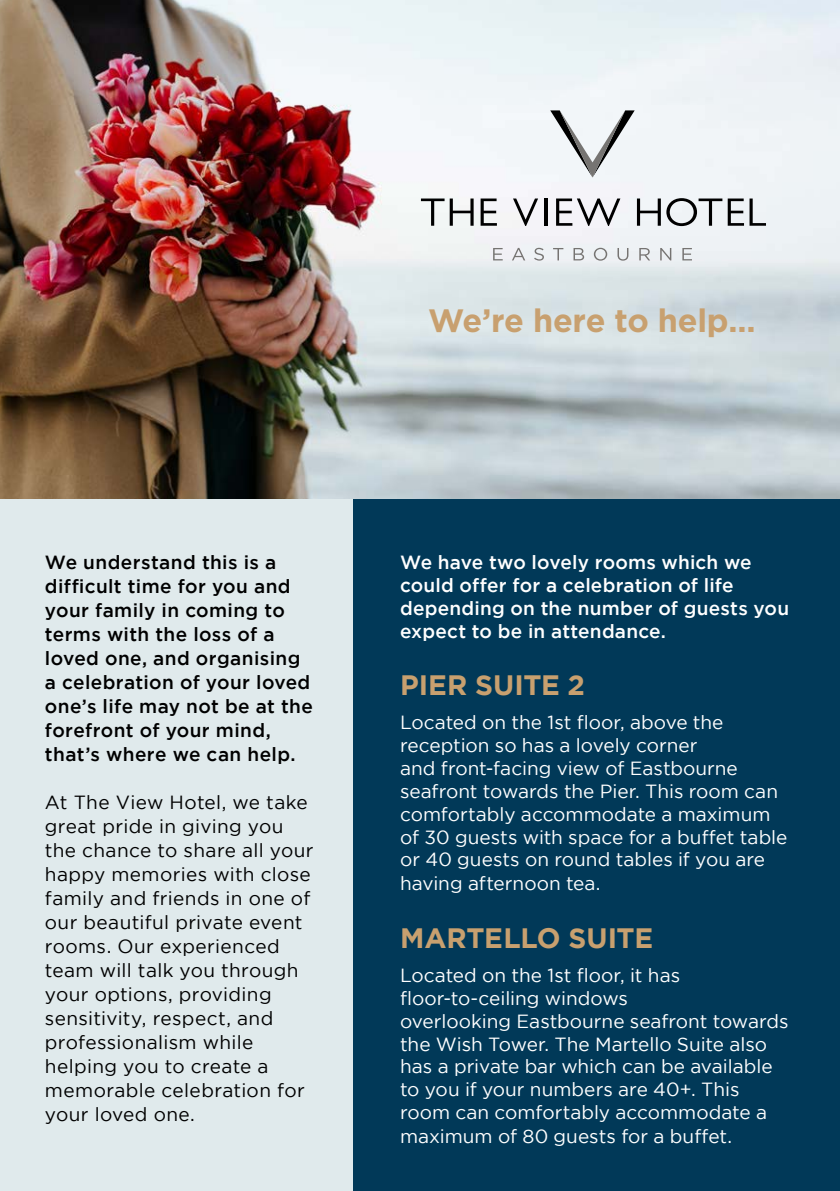
<style>
.page{position:relative;width:840px;height:1191px;background:#fff}
.page>*{position:absolute;margin:0;border:0;box-sizing:border-box;transform-origin:0 0}
.t1{font:700 32.4px "Gotham";letter-spacing:-.01em;color:#c8a06f}
.t2{font:700 28px "Gotham";letter-spacing:-.005em;color:#c8a06f}
.t3{font:19px/23px "Gotham";color:#fff}
.t4{font:19px/24px "Gotham";letter-spacing:.02em;color:#000}
.t5{font:500 19px/24px "Gotham";letter-spacing:.02em;color:#000}
.t6{font:500 19px/22.8px "Gotham";letter-spacing:.01em;color:#fff}
</style>
<div class="page">
<img style="left:0;top:0;width:839px;height:499px">
<div style="left:352px;top:499px;width:487px;height:692px;background:#013958"></div>
<div style="left:0;top:499px;width:352px;height:692px;background:#e0eaec"></div>
<svg style="left:550px;top:110px;width:84px;height:67px"></svg>
<svg style="left:420px;top:198px;width:53px;height:28px"></svg>
<svg style="left:480px;top:198px;width:16px;height:28px"></svg>
<svg style="left:512px;top:198px;width:26px;height:28px"></svg>
<hr style="left:544px;top:198px;width:3px;height:28px;background:#000">
<svg style="left:555px;top:198px;width:65px;height:28px"></svg>
<svg style="left:636px;top:198px;width:24px;height:28px"></svg>
<svg style="left:666px;top:198px;width:77px;height:28px"></svg>
<svg style="left:749px;top:198px;width:16px;height:28px"></svg>
<svg style="left:493px;top:248px;width:9px;height:12px"></svg>
<svg style="left:511px;top:248px;width:14px;height:12px"></svg>
<svg style="left:533px;top:248px;width:10px;height:13px"></svg>
<svg style="left:552px;top:248px;width:11px;height:12px"></svg>
<svg style="left:573px;top:248px;width:10px;height:12px"></svg>
<svg style="left:593px;top:248px;width:14px;height:13px"></svg>
<svg style="left:617px;top:248px;width:11px;height:13px"></svg>
<svg style="left:639px;top:248px;width:10px;height:12px"></svg>
<svg style="left:659px;top:248px;width:12px;height:12px"></svg>
<svg style="left:682px;top:248px;width:9px;height:12px"></svg>
<p class="t5" style="left:45px;top:550px;width:269px">We understand this is a difficult time for you and your family in coming to terms with the loss of a loved one, and organising a celebration of your loved one’s life may not be at the forefront of your mind, that’s where we can help.</p>
<p class="t4" style="left:45px;top:790px;width:270px">At The View Hotel, we take great pride in giving you the chance to share all your happy memories with close family and friends in one of our beautiful private event rooms. Our experienced team will talk you through your options, providing sensitivity, respect, and professionalism while helping you to create a memorable celebration for your loved one.</p>
<h1 class="t1" style="left:428px;top:301px;width:329px">We’re here to help…</h1>
<p class="t6" style="left:400px;top:550px;width:390px">We have two lovely rooms which we could offer for a celebration of life depending on the number of guests you expect to be in attendance.</p>
<h2 class="t2" style="left:400px;top:669px;width:186px">PIER SUITE 2</h2>
<p class="t3" style="left:400px;top:711px;width:389px">Located on the 1st floor, above the reception so has a lovely corner<br>and front-facing view of Eastbourne seafront towards the Pier. This room can comfortably accommodate a maximum of 30 guests with space for a buffet table or 40 guests on round tables if you are having afternoon tea.</p>
<h2 class="t2" style="left:400px;top:922px;width:254px">MARTELLO SUITE</h2>
<p class="t3" style="left:400px;top:963px;width:390px">Located on the 1st floor, it has floor-to-ceiling windows<br>overlooking Eastbourne seafront towards the Wish Tower. The Martello Suite also has a private bar which can be available to you if your numbers are 40+. This room can comfortably accommodate a maximum of 80 guests for a buffet.</p>
</div>
